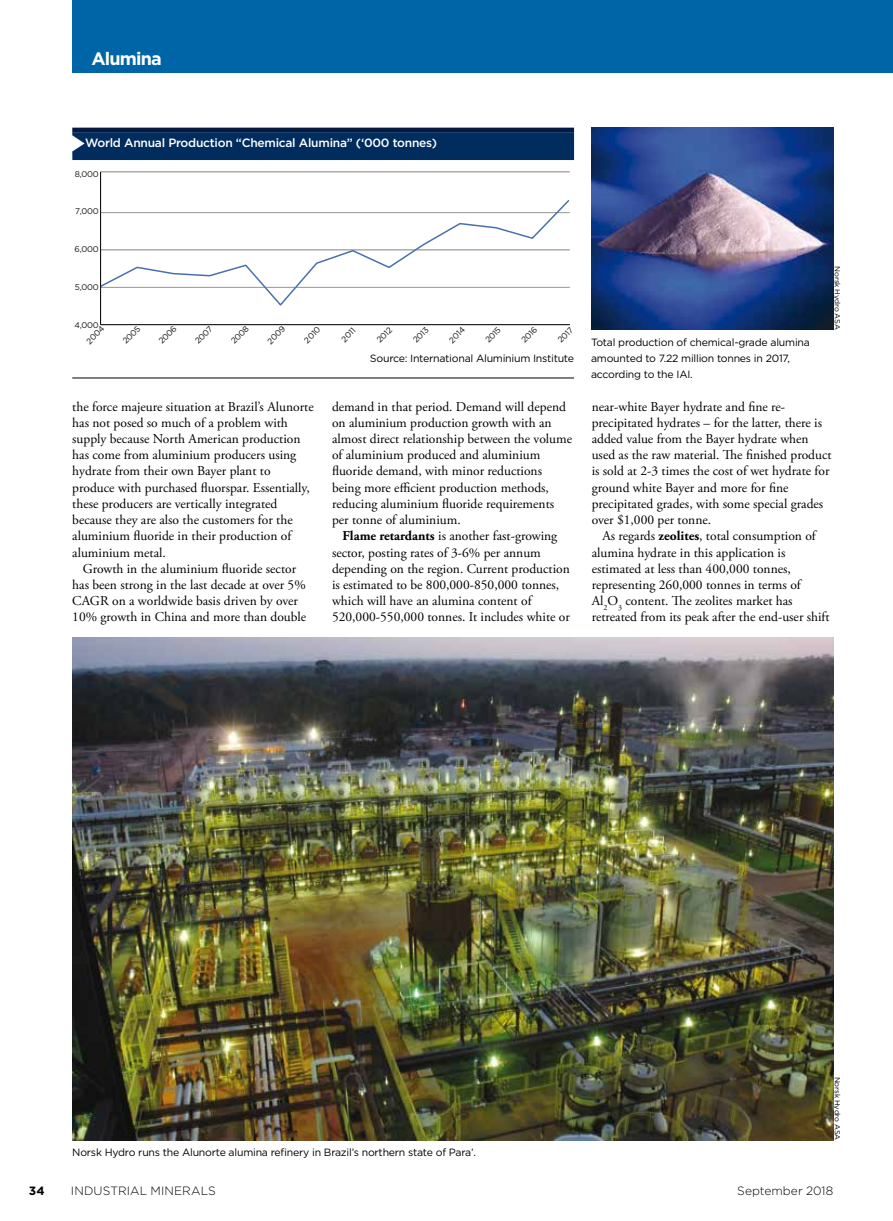
<style>
.page{position:relative;width:893px;height:1221px;background:#fff}
.page>*{position:absolute;margin:0;border:0;box-sizing:border-box;transform-origin:0 0}
.t1{font:700 18px "Gotham";letter-spacing:-.045em;color:#fff}
.t2{font:13.5px/16.2px "Adobe Garamond Pro";color:#000}
.t3{font:500 12px "Gotham";letter-spacing:-.02em;color:#fff}
.t4{font:300 12px "Gotham";letter-spacing:.005em;color:#000}
.t5{font:700 12px "Gotham";color:#000}
.t6{font:10.5px/16.2px "Gotham";letter-spacing:-.02em;color:#000}
.t7{font:8.25px "Gotham";letter-spacing:-.025em;color:#111211}
.t8{font:7.5px "Gotham";letter-spacing:-.02em;color:#000}
.s1{font-weight:700}
</style>
<div class="page">
<div style="left:72px;top:0;width:821px;height:73px;background:#0065a6"></div>
<img style="left:72px;top:637px;width:761px;height:502px">
<img style="left:591px;top:128px;width:242px;height:201px">
<hr style="left:72px;top:128px;width:502px;height:4px;background:#07193f">
<div style="left:72px;top:132px;width:502px;height:28px;background:#002c5e"></div>
<hr style="left:72px;top:378px;width:502px;height:1px;background:#000">
<hr style="left:101px;top:324px;width:469px;height:1px;background:#000">
<hr style="left:101px;top:171px;width:469px;height:1px;background:#9c9e9f">
<svg style="left:101px;top:198px;width:469px;height:109px"></svg>
<hr style="left:100px;top:172px;width:1px;height:153px;background:#000">
<h1 class="t1" style="left:91px;top:46px;width:72px">Alumina</h1>
<p class="t3" style="left:85px;top:135px;width:354px">World Annual Production “Chemical Alumina” (‘000 tonnes)</p>
<p class="t7" style="left:75px;top:168px;width:26px">8,000</p>
<p class="t7" style="left:75px;top:206px;width:25px">7,000</p>
<p class="t7" style="left:75px;top:244px;width:26px">6,000</p>
<p class="t7" style="left:75px;top:282px;width:25px">5,000</p>
<p class="t7" style="left:74px;top:319px;width:26px">4,000</p>
<p class="t7" style="left:84px;top:339px;width:23px;rotate:-45deg">2004</p>
<p class="t7" style="left:120px;top:338px;width:23px;rotate:-45deg">2005</p>
<p class="t7" style="left:156px;top:339px;width:23px;rotate:-45deg">2006</p>
<p class="t7" style="left:193px;top:338px;width:23px;rotate:-45deg">2007</p>
<p class="t7" style="left:229px;top:338px;width:23px;rotate:-45deg">2008</p>
<p class="t7" style="left:265px;top:339px;width:23px;rotate:-45deg">2009</p>
<p class="t7" style="left:302px;top:338px;width:21px;rotate:-45deg">2010</p>
<p class="t7" style="left:339px;top:337px;width:18px;rotate:-45deg">2011</p>
<p class="t7" style="left:374px;top:337px;width:20px;rotate:-45deg">2012</p>
<p class="t7" style="left:411px;top:337px;width:20px;rotate:-45deg">2013</p>
<p class="t7" style="left:447px;top:338px;width:20px;rotate:-45deg">2014</p>
<p class="t7" style="left:483px;top:337px;width:20px;rotate:-45deg">2015</p>
<p class="t7" style="left:519px;top:337px;width:20px;rotate:-45deg">2016</p>
<p class="t7" style="left:555px;top:337px;width:20px;rotate:-45deg">2017</p>
<p class="t2" style="left:72px;top:398px;width:243px">the force majeure situation at Brazil’s Alunorte has not posed so much of a problem with supply because North American production has come from aluminium producers using hydrate from their own Bayer plant to produce with purchased fluorspar. Essentially, these producers are vertically integrated because they are also the customers for the aluminium fluoride in their production of aluminium metal.</p>
<p class="t2" style="left:72px;top:560px;width:235px;text-indent:11px">Growth in the aluminium fluoride sector has been strong in the last decade at over 5% CAGR on a worldwide basis driven by over 10% growth in China and more than double</p>
<p class="t6" style="left:370px;top:350px;width:206px">Source: International Aluminium Institute</p>
<p class="t2" style="left:332px;top:398px;width:242px">demand in that period. Demand will depend on aluminium production growth with an almost direct relationship between the volume of aluminium produced and aluminium fluoride demand, with minor reductions being more efficient production methods, reducing aluminium fluoride requirements per tonne of aluminium.</p>
<p class="t2" style="left:332px;top:528px;width:239px;text-indent:11px"><span class="s1">Flame retardants</span> is another fast-growing sector, posting rates of 3-6% per annum depending on the region. Current production is estimated to be 800,000-850,000 tonnes, which will have an alumina content of 520,000-550,000 tonnes. It includes white or</p>
<p class="t6" style="left:591px;top:334px;width:220px">Total production of chemical-grade alumina amounted to 7.22 million tonnes in 2017, according to the IAI.</p>
<p class="t8" style="left:842px;top:266px;width:65px;rotate:90deg">Norsk Hydro ASA</p>
<p class="t2" style="left:592px;top:398px;width:241px">near-white Bayer hydrate and fine re&shy;precipitated hydrates – for the latter, there is added value from the Bayer hydrate when used as the raw material. The finished product is sold at 2-3 times the cost of wet hydrate for ground white Bayer and more for fine precipitated grades, with some special grades over $1,000 per tonne.</p>
<p class="t2" style="left:592px;top:528px;width:239px;text-indent:11px">As regards <span class="s1">zeolites</span>, total consumption of alumina hydrate in this application is estimated at less than 400,000 tonnes, representing 260,000 tonnes in terms of Al<sub>2</sub>O<sub>3</sub> content. The zeolites market has retreated from its peak after the end-user shift</p>
<p class="t6" style="left:72px;top:1144px;width:405px">Norsk Hydro runs the Alunorte alumina refinery in Brazil’s northern state of Para’.</p>
<p class="t8" style="left:842px;top:1076px;width:65px;rotate:90deg">Norsk Hydro ASA</p>
<p class="t5" style="left:29px;top:1182px;width:17px">34</p>
<p class="t4" style="left:71px;top:1183px;width:146px">INDUSTRIAL MINERALS</p>
<p class="t4" style="left:737px;top:1183px;width:98px">September 2018</p>
</div>
